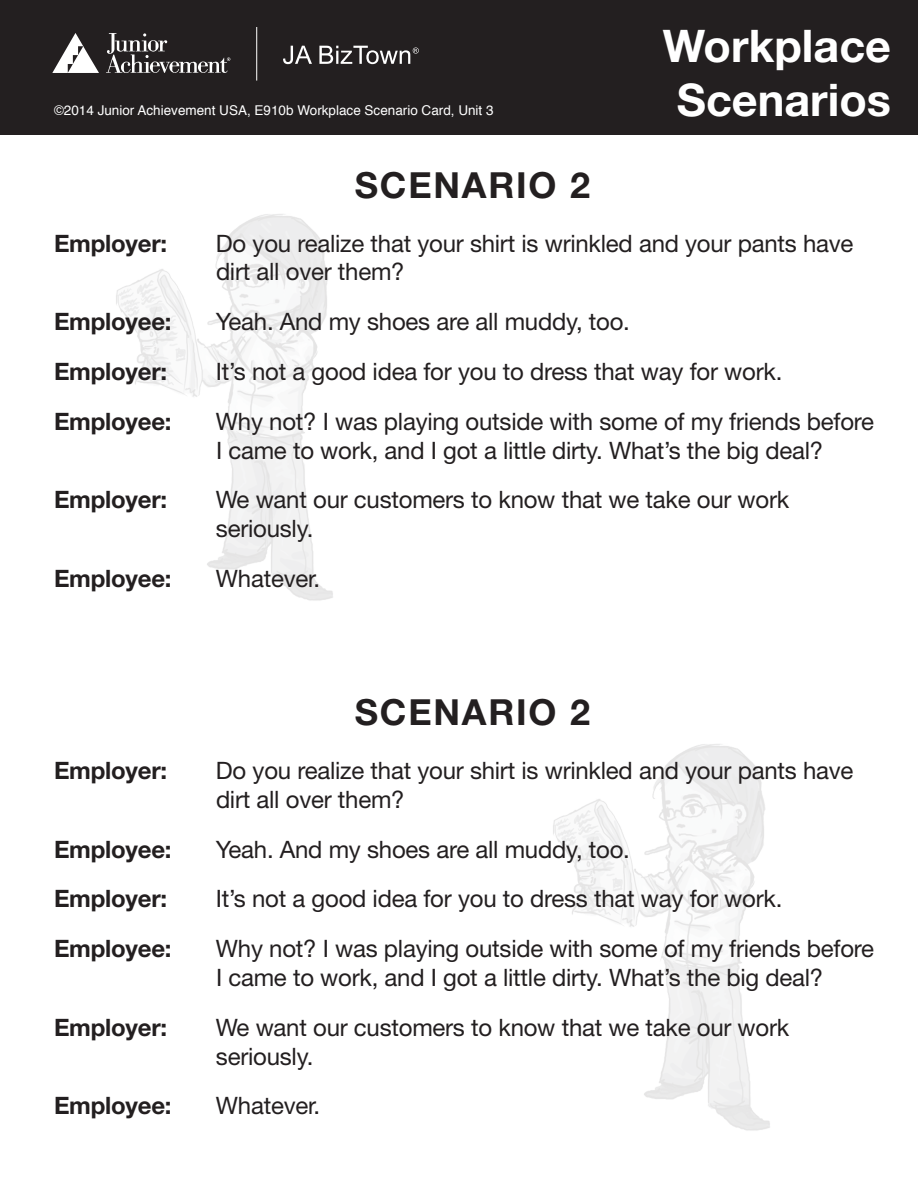
<style>
.page{position:relative;width:918px;height:1188px;background:#fff}
.page>*{position:absolute;margin:0;border:0;box-sizing:border-box;transform-origin:0 0}
.t1{font:700 45px "Helvetica Neue";color:#fff}
.t2{font:700 36px "Helvetica Neue";letter-spacing:.05em;color:#231f20}
.t3{font:24px/28.8px "Helvetica Neue";letter-spacing:-.01em;color:#231f20}
.t4{font:700 24px "Helvetica Neue";letter-spacing:-.01em;color:#231f20}
.t5{font:13.5px "Helvetica";color:#fff}
</style>
<div class="page">
<img style="left:116px;top:214px;width:217px;height:387px">
<img style="left:553px;top:744px;width:217px;height:387px">
<div style="left:0;top:0;width:918px;height:134px;background:#231f20"></div>
<hr style="left:256px;top:27px;width:1px;height:54px;background:#fff">
<svg style="left:283px;top:46px;width:29px;height:18px"></svg>
<svg style="left:319px;top:46px;width:100px;height:18px"></svg>
<svg style="left:106px;top:33px;width:124px;height:40px"></svg>
<svg style="left:52px;top:33px;width:47px;height:40px"></svg>
<p class="t5" style="left:54px;top:100px;width:441px">©2014 Junior Achievement USA, E910b Workplace Scenario Card, Unit 3</p>
<p class="t2" style="left:355px;top:162px;width:237px">SCENARIO 2</p>
<p class="t1" style="left:663px;top:18px;width:230px">Workplace</p>
<p class="t1" style="left:677px;top:72px;width:216px">Scenarios</p>
<p class="t4" style="left:54px;top:228px;width:115px">Employer:</p>
<p class="t3" style="left:216px;top:228px;width:639px">Do you realize that your shirt is wrinkled and your pants have</p>
<p class="t3" style="left:216px;top:257px;width:190px">dirt all over them?</p>
<p class="t4" style="left:54px;top:307px;width:119px">Employee:</p>
<p class="t3" style="left:216px;top:307px;width:415px">Yeah. And my shoes are all muddy, too.</p>
<p class="t4" style="left:54px;top:357px;width:115px">Employer:</p>
<p class="t3" style="left:216px;top:357px;width:568px">It’s not a good idea for you to dress that way for work.</p>
<p class="t4" style="left:54px;top:406px;width:119px">Employee:</p>
<p class="t3" style="left:216px;top:406px;width:660px">Why not? I was playing outside with some of my friends before<br>I came to work, and I got a little dirty. What’s the big deal?</p>
<p class="t4" style="left:54px;top:485px;width:115px">Employer:</p>
<p class="t3" style="left:216px;top:485px;width:575px">We want our customers to know that we take our work seriously.</p>
<p class="t4" style="left:54px;top:564px;width:119px">Employee:</p>
<p class="t3" style="left:216px;top:564px;width:106px">Whatever.</p>
<p class="t2" style="left:355px;top:690px;width:237px">SCENARIO 2</p>
<p class="t4" style="left:54px;top:756px;width:115px">Employer:</p>
<p class="t3" style="left:216px;top:756px;width:639px">Do you realize that your shirt is wrinkled and your pants have</p>
<p class="t3" style="left:216px;top:785px;width:190px">dirt all over them?</p>
<p class="t4" style="left:54px;top:834px;width:119px">Employee:</p>
<p class="t3" style="left:216px;top:834px;width:415px">Yeah. And my shoes are all muddy, too.</p>
<p class="t4" style="left:54px;top:884px;width:115px">Employer:</p>
<p class="t3" style="left:216px;top:884px;width:568px">It’s not a good idea for you to dress that way for work.</p>
<p class="t4" style="left:54px;top:934px;width:119px">Employee:</p>
<p class="t3" style="left:216px;top:934px;width:660px">Why not? I was playing outside with some of my friends before<br>I came to work, and I got a little dirty. What’s the big deal?</p>
<p class="t4" style="left:54px;top:1012px;width:115px">Employer:</p>
<p class="t3" style="left:216px;top:1013px;width:575px">We want our customers to know that we take our work seriously.</p>
<p class="t4" style="left:54px;top:1091px;width:119px">Employee:</p>
<p class="t3" style="left:216px;top:1091px;width:106px">Whatever.</p>
</div>
